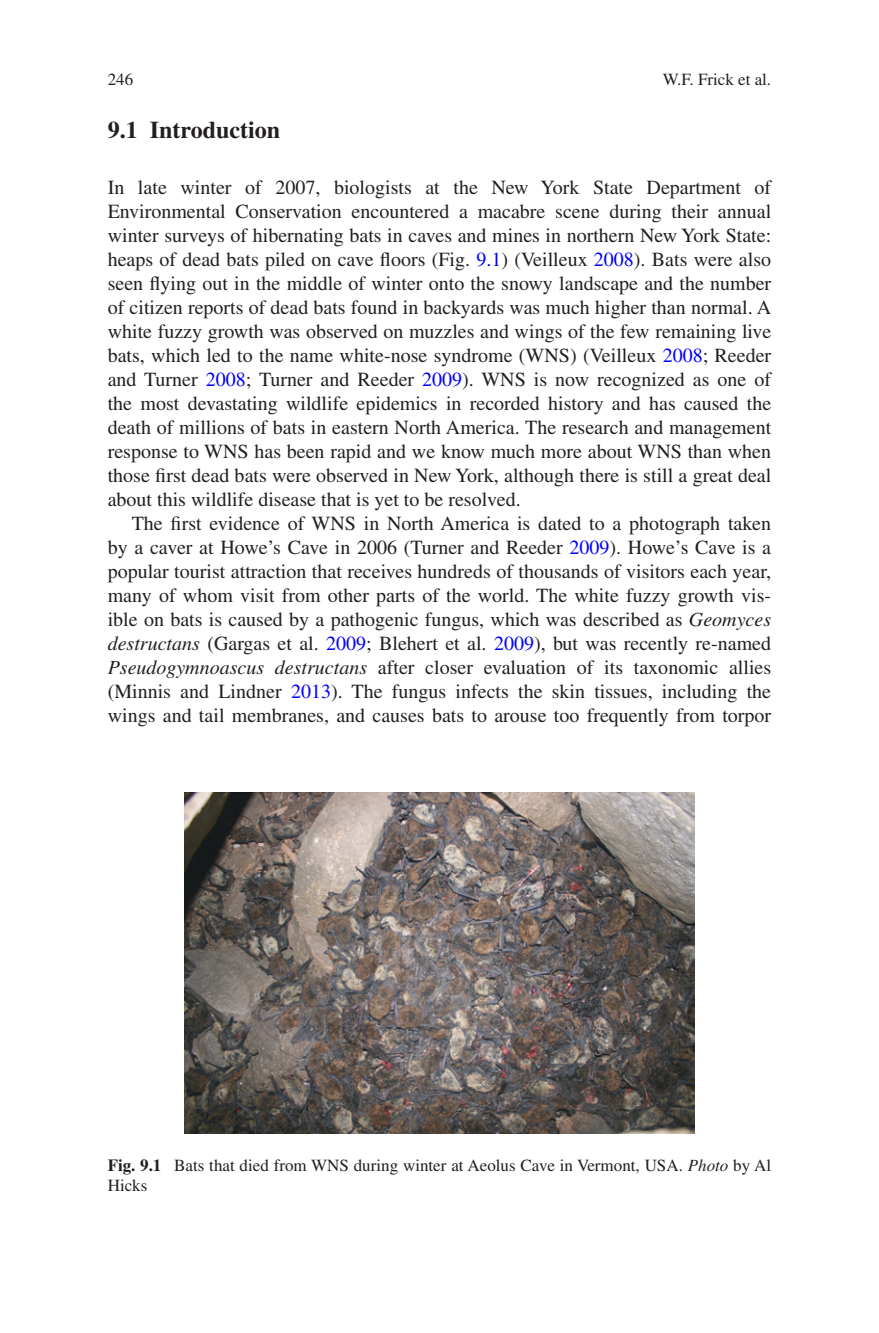
<style>
.page{position:relative;width:879px;height:1333px;background:#fff}
.page>*{position:absolute;margin:0;border:0;box-sizing:border-box;transform-origin:0 0}
.t1{font:700 24px "Times";color:#231f20}
.t2{font:20px/24px "Times";color:#231f20;text-align:justify}
.t3{font:17px/20px "Times";color:#231f20}
.s1{color:#00f}
.s2{font-style:italic}
.s3{font-weight:700}
</style>
<div class="page">
<img style="left:184px;top:792px;width:511px;height:341px">
<p class="t3" style="left:108px;top:69px;width:27px">246</p>
<p class="t3" style="left:663px;top:69px;width:110px">W.F. Frick et al.</p>
<p class="t1" style="left:108px;top:115px;width:174px">9.1 Introduction</p>
<p class="t2" style="left:108px;top:175px;width:665px">In late winter of 2007, biologists at the New York State Department of Environmental Conservation encountered a macabre scene during their annual winter surveys of hibernating bats in caves and mines in northern New York State: heaps of dead bats piled on cave floors (Fig. <span class="s1">9.1</span>) (Veilleux <span class="s1">2008</span>). Bats were also seen flying out in the middle of winter onto the snowy landscape and the number of citizen reports of dead bats found in backyards was much higher than normal. A white fuzzy growth was observed on muzzles and wings of the few remaining live bats, which led to the name white-nose syndrome (WNS) (Veilleux <span class="s1">2008</span>; Reeder and Turner <span class="s1">2008</span>; Turner and Reeder <span class="s1">2009</span>). WNS is now recognized as one of the most devastating wildlife epidemics in recorded history and has caused the death of millions of bats in eastern North America. The research and management response to WNS has been rapid and we know much more about WNS than when those first dead bats were observed in New York, although there is still a great deal about this wildlife disease that is yet to be resolved.</p>
<p class="t2" style="left:108px;top:511px;width:665px;text-indent:24px">The first evidence of WNS in North America is dated to a photograph taken by a caver at Howe’s Cave in 2006 (Turner and Reeder <span class="s1">2009</span>). Howe’s Cave is a popular tourist attraction that receives hundreds of thousands of visitors each year, many of whom visit from other parts of the world. The white fuzzy growth vis&shy;ible on bats is caused by a pathogenic fungus, which was described as <span class="s2">Geomyces destructans</span> (Gargas et al. <span class="s1">2009</span>; Blehert et al. <span class="s1">2009</span>), but was recently re-named <span class="s2">Pseudogymnoascus destructans</span> after closer evaluation of its taxonomic allies (Minnis and Lindner <span class="s1">2013</span>). The fungus infects the skin tissues, including the wings and tail membranes, and causes bats to arouse too frequently from torpor</p>
<p class="t3" style="left:108px;top:1154px;width:665px"><span class="s3">Fig. 9.1</span> Bats that died from WNS during winter at Aeolus Cave in Vermont, USA. <span class="s2">Photo</span> by Al<br>Hicks</p>
</div>
